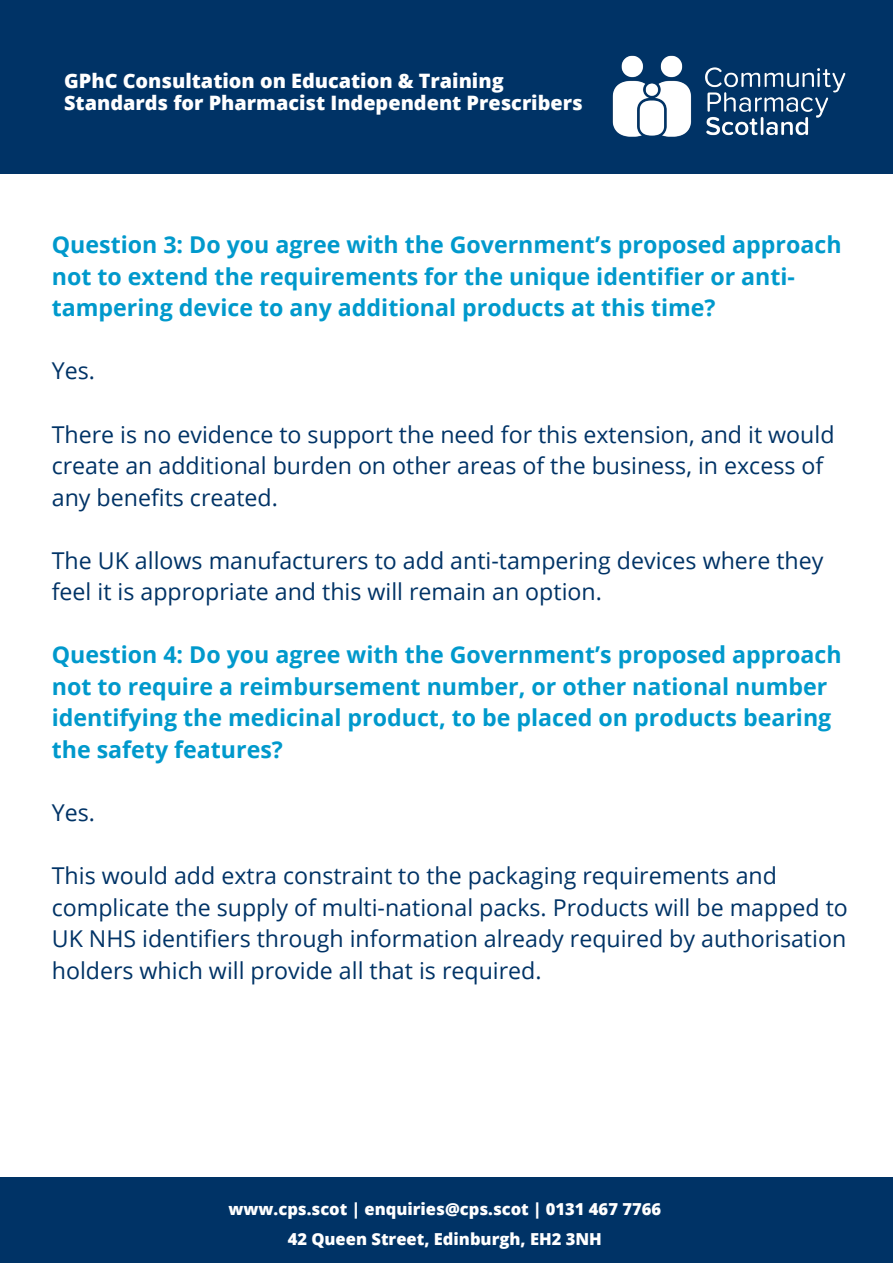
<style>
.page{position:relative;width:893px;height:1263px;background:#fff}
.page>*{position:absolute;margin:0;border:0;box-sizing:border-box;transform-origin:0 0}
.t1{font:23.25px/31.5px "Open Sans";color:#036}
.t2{font:700 23.25px/31.5px "Open Sans";color:#09c}
.t3{font:800 19.8px/22.5px "Open Sans";color:#fff}
.t4{font:800 16.5px/30.5px "Open Sans";color:#fff;text-align:center}
</style>
<div class="page">
<div style="left:0;top:0;width:893px;height:173px;background:#036"></div>
<div style="left:0;top:1177px;width:893px;height:86px;background:#036"></div>
<img style="left:612px;top:55px;width:234px;height:82px">
<p class="t3" style="left:64px;top:69px;width:520px">GPhC Consultation on Education &amp; Training<br>Standards for Pharmacist Independent Prescribers</p>
<p class="t2" style="left:52px;top:229px;width:791px">Question 3: Do you agree with the Government’s proposed approach not to extend the requirements for the unique identifier or anti&shy;tampering device to any additional products at this time?</p>
<p class="t1" style="left:52px;top:355px;width:45px">Yes.</p>
<p class="t1" style="left:52px;top:418px;width:784px">There is no evidence to support the need for this extension, and it would create an additional burden on other areas of the business, in excess of any benefits created.</p>
<p class="t1" style="left:52px;top:544px;width:773px">The UK allows manufacturers to add anti-tampering devices where they feel it is appropriate and this will remain an option.</p>
<p class="t2" style="left:52px;top:638px;width:791px">Question 4: Do you agree with the Government’s proposed approach not to require a reimbursement number, or other national number identifying the medicinal product, to be placed on products bearing the safety features?</p>
<p class="t1" style="left:52px;top:796px;width:45px">Yes.</p>
<p class="t1" style="left:52px;top:859px;width:798px">This would add extra constraint to the packaging requirements and complicate the supply of multi-national packs. Products will be mapped to UK NHS identifiers through information already required by authorisation holders which will provide all that is required.</p>
<p class="t4" style="left:228px;top:1193px;width:434px">www.cps.scot | enquiries@cps.scot | 0131 467 7766<br>42 Queen Street, Edinburgh, EH2 3NH</p>
</div>
